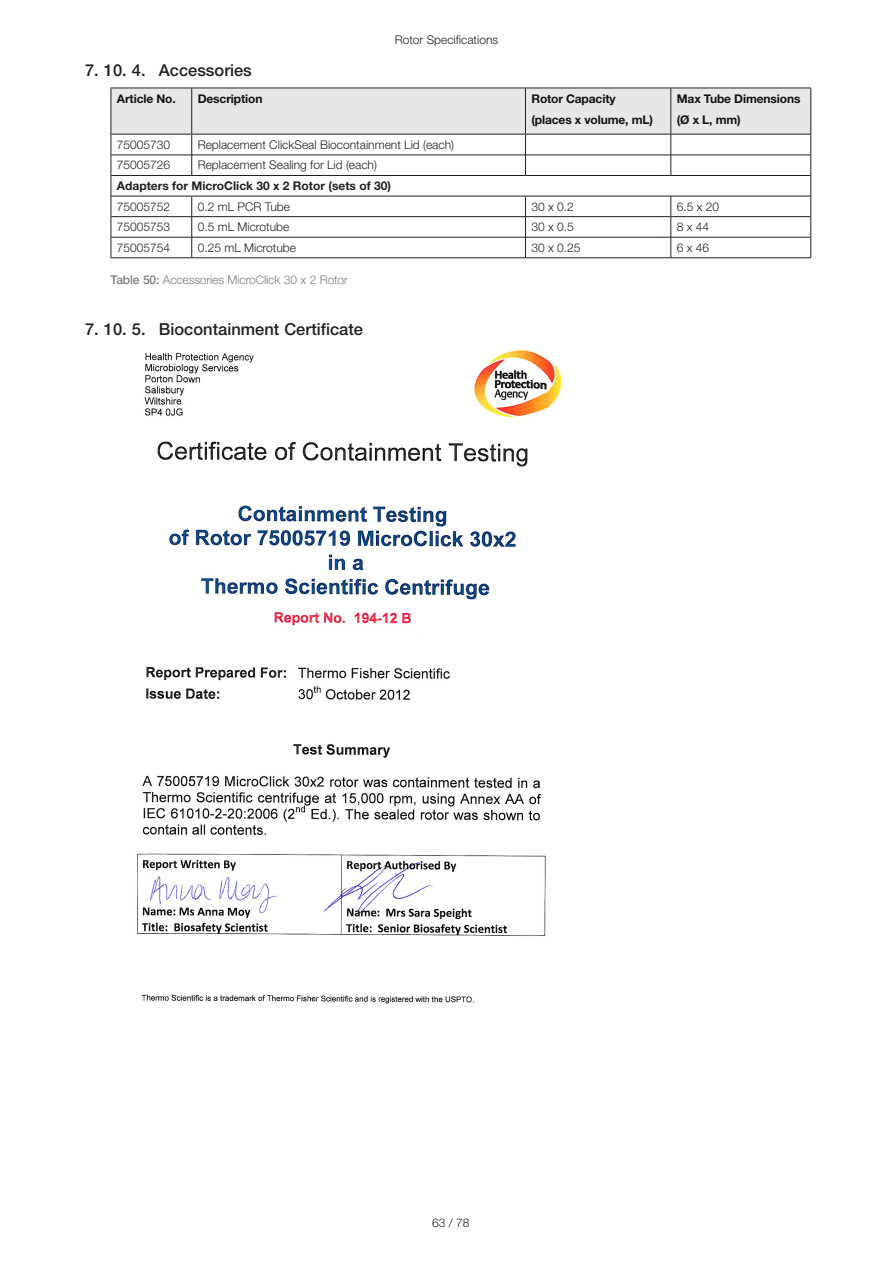
<style>
.page{position:relative;width:893px;height:1263px;background:#fff}
.page>*{position:absolute;margin:0;border:0;box-sizing:border-box;transform-origin:0 0}
.t1{font:500 16.5px "Helvetica Neue LTW1 G";color:#231f20}
.t2{font:300 12px "Helvetica Neue LTW1 G";color:#231f20}
.t3{font:700 12px/21px "Helvetica Neue LTW1 G";letter-spacing:-.01em;color:#0f1213}
.t4{font:700 12px "Helvetica Neue LTW1 G";color:#231f20}
.t5{font:300 12px "Helvetica Neue LTW1 G";letter-spacing:-.01em;color:#7c7e80}
.t6{font:300 12px "Helvetica Neue LT Std";color:#231f20}
.s1{font-weight:500}
</style>
<div class="page">
<svg style="left:111px;top:88px;width:701px;height:170px"></svg>
<hr style="left:111px;top:257px;width:81px;height:1px;background:#231f20">
<hr style="left:192px;top:257px;width:333px;height:1px;background:#231f20">
<hr style="left:525px;top:257px;width:146px;height:1px;background:#231f20">
<hr style="left:671px;top:257px;width:140px;height:1px;background:#231f20">
<img style="left:137px;top:350px;width:425px;height:654px">
<p class="t6" style="left:395px;top:33px;width:105px">Rotor Specifications</p>
<h1 class="t1" style="left:85px;top:60px;width:168px">7. 10. 4. Accessories</h1>
<p class="t3" style="left:117px;top:88px;width:59px">Article No.</p>
<p class="t3" style="left:198px;top:88px;width:66px">Description</p>
<p class="t3" style="left:531px;top:88px;width:123px">Rotor Capacity (places x volume, mL)</p>
<p class="t3" style="left:677px;top:88px;width:125px">Max Tube Dimensions (Ø x L, mm)</p>
<p class="t2" style="left:117px;top:137px;width:55px">75005730</p>
<p class="t2" style="left:198px;top:137px;width:258px">Replacement ClickSeal Biocontainment Lid (each)</p>
<p class="t2" style="left:117px;top:158px;width:55px">75005726</p>
<p class="t2" style="left:198px;top:158px;width:181px">Replacement Sealing for Lid (each)</p>
<p class="t4" style="left:117px;top:178px;width:275px">Adapters for MicroClick 30 x 2 Rotor (sets of 30)</p>
<p class="t2" style="left:117px;top:199px;width:55px">75005752</p>
<p class="t2" style="left:198px;top:199px;width:94px">0.2 mL PCR Tube</p>
<p class="t2" style="left:531px;top:199px;width:44px">30 x 0.2</p>
<p class="t2" style="left:677px;top:199px;width:44px">6.5 x 20</p>
<p class="t2" style="left:117px;top:220px;width:55px">75005753</p>
<p class="t2" style="left:198px;top:220px;width:93px">0.5 mL Microtube</p>
<p class="t2" style="left:531px;top:220px;width:44px">30 x 0.5</p>
<p class="t2" style="left:677px;top:220px;width:34px">8 x 44</p>
<p class="t2" style="left:117px;top:240px;width:55px">75005754</p>
<p class="t2" style="left:198px;top:240px;width:100px">0.25 mL Microtube</p>
<p class="t2" style="left:531px;top:240px;width:51px">30 x 0.25</p>
<p class="t2" style="left:677px;top:240px;width:34px">6 x 46</p>
<p class="t5" style="left:111px;top:273px;width:239px"><span class="s1">Table 50:</span> Accessories MicroClick 30 x 2 Rotor</p>
<h1 class="t1" style="left:85px;top:319px;width:279px">7. 10. 5. Biocontainment Certificate</h1>
<p class="t6" style="left:432px;top:1215px;width:39px">63 / 78</p>
</div>
